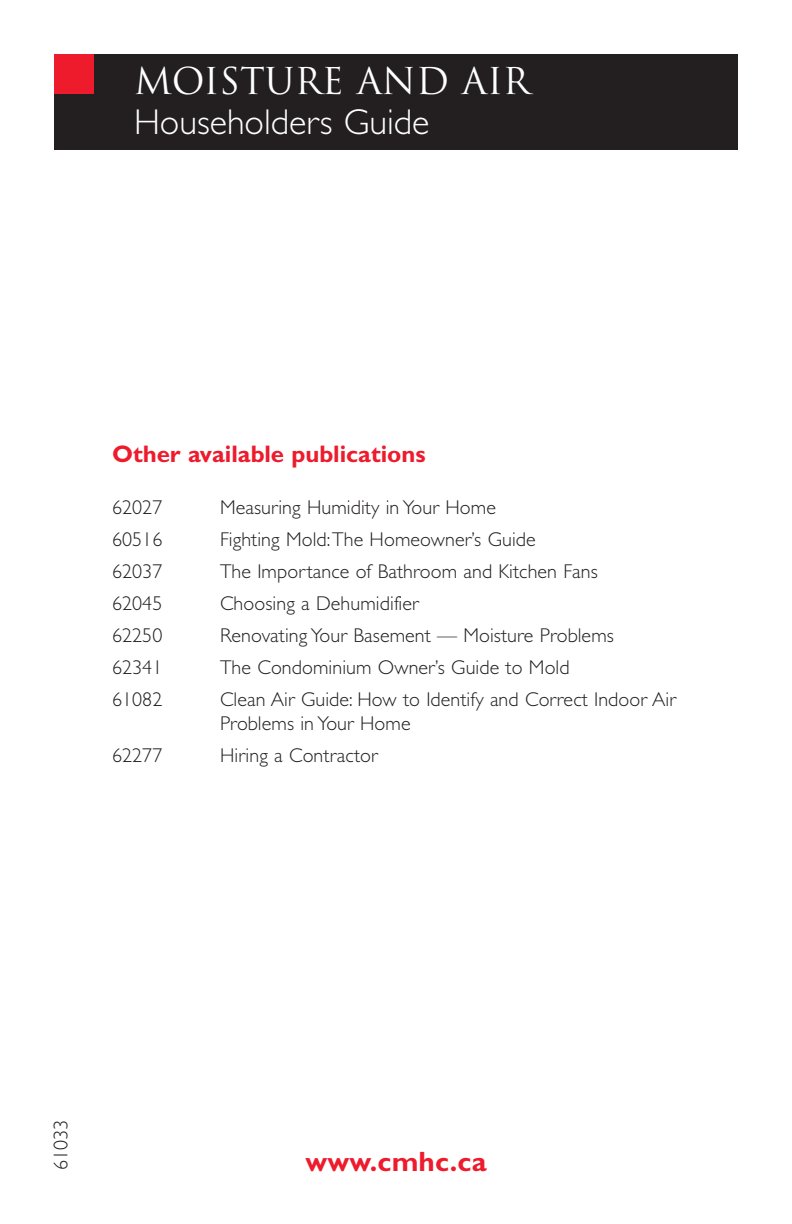
<style>
.page{position:relative;width:792px;height:1224px;background:#fff}
.page>*{position:absolute;margin:0;border:0;box-sizing:border-box;transform-origin:0 0}
.t1{font:300 36px "Gill Sans Std";color:#fff}
.t2{font:36px "Trajan";color:#fff}
.t3{font:700 28px "Gill Sans Std";letter-spacing:.005em;color:#ee1b2c}
.t4{font:700 24px "Gill Sans Std";color:#ee1b2c}
.t5{font:300 20px/24px "Gill Sans Std";letter-spacing:.005em;color:#231f20}
</style>
<div class="page">
<div style="left:54px;top:54px;width:684px;height:96px;background:#231f20"></div>
<div style="left:54px;top:54px;width:40px;height:40px;background:#ee1b2c"></div>
<h1 class="t2" style="left:134px;top:60px;width:398px">MOISTURE AND AIR</h1>
<h1 class="t1" style="left:134px;top:108px;width:297px">Householders Guide</h1>
<p class="t4" style="left:112px;top:445px;width:315px">Other available publications</p>
<p class="t5" style="left:112px;top:497px;width:52px">62027</p>
<p class="t5" style="left:220px;top:497px;width:277px">Measuring Humidity in Your Home</p>
<p class="t5" style="left:112px;top:529px;width:52px">60516</p>
<p class="t5" style="left:220px;top:529px;width:317px">Fighting Mold: The Homeowner’s Guide</p>
<p class="t5" style="left:112px;top:561px;width:52px">62037</p>
<p class="t5" style="left:220px;top:561px;width:379px">The Importance of Bathroom and Kitchen Fans</p>
<p class="t5" style="left:112px;top:593px;width:52px">62045</p>
<p class="t5" style="left:220px;top:593px;width:200px">Choosing a Dehumidifier</p>
<p class="t5" style="left:112px;top:625px;width:52px">62250</p>
<p class="t5" style="left:220px;top:625px;width:395px">Renovating Your Basement — Moisture Problems</p>
<p class="t5" style="left:112px;top:657px;width:52px">62341</p>
<p class="t5" style="left:220px;top:657px;width:351px">The Condominium Owner’s Guide to Mold</p>
<p class="t5" style="left:112px;top:689px;width:52px">61082</p>
<p class="t5" style="left:220px;top:689px;width:458px">Clean Air Guide: How to Identify and Correct Indoor Air<br>Problems in Your Home</p>
<p class="t5" style="left:112px;top:745px;width:52px">62277</p>
<p class="t5" style="left:220px;top:745px;width:159px">Hiring a Contractor</p>
<p class="t5" style="left:51px;top:1170px;width:51px;rotate:-90deg">61033</p>
<h2 class="t3" style="left:305px;top:1151px;width:183px">www.cmhc.ca</h2>
</div>
